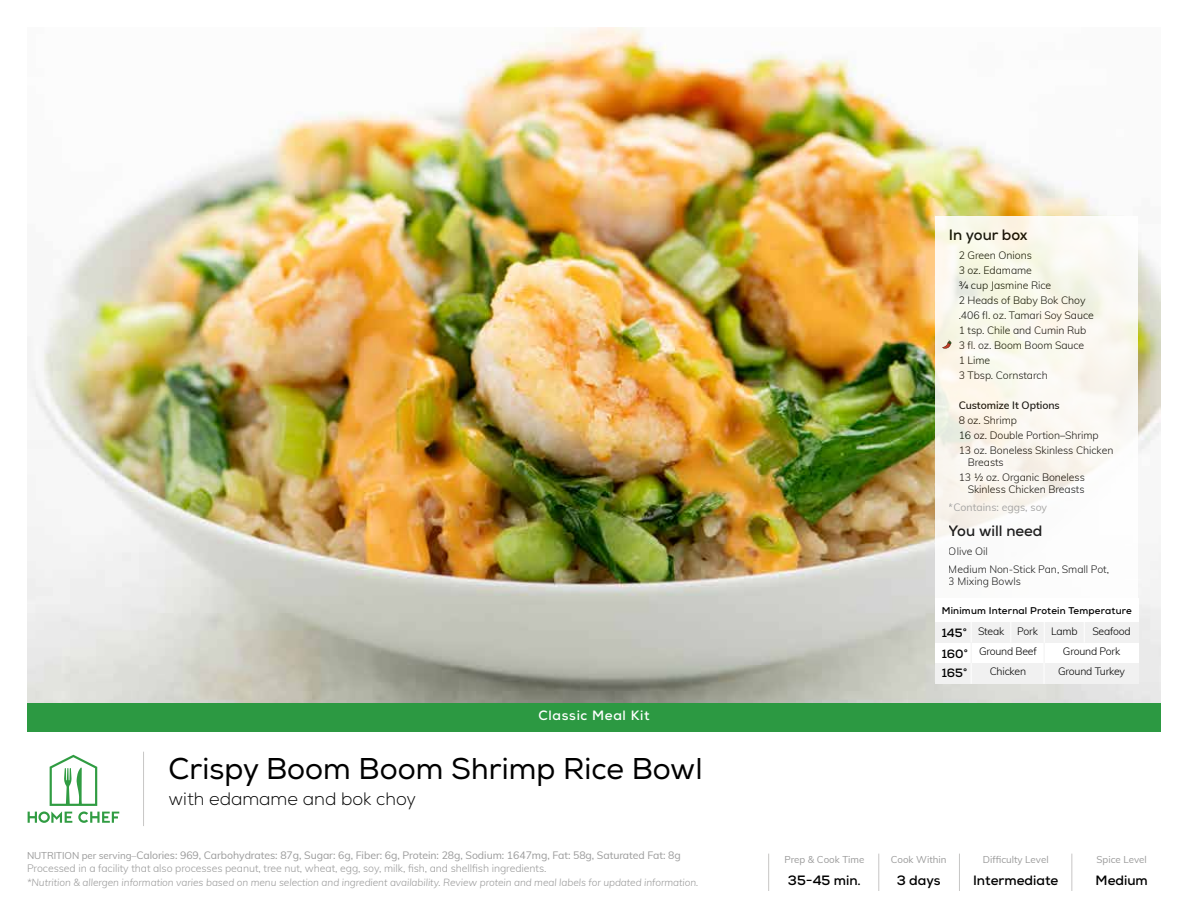
<style>
.page{position:relative;width:1188px;height:918px;background:#fff}
.page>*{position:absolute;margin:0;border:0;box-sizing:border-box;transform-origin:0 0}
.t1{font:30px "Nexa";color:#000}
.t2{font:300 18px "Nexa";color:#000}
.t3{font:700 15px "Nexa";color:#000}
.t4{font:700 13.5px "Nexa";color:#000}
.t5{font:700 13.5px "Nexa";letter-spacing:.05em;color:#fff}
.t6{font:700 12px/20px "Nexa";color:#000;text-align:justify}
.t7{font:300 10.5px/15px "Muli";letter-spacing:-.005em;color:#000}
.t8{font:300 10.5px/13.5px "Muli";letter-spacing:-.005em;color:#9a9a9a}
.t9{font:600 10.5px "Muli";letter-spacing:-.005em;color:#000}
.t10{font:10.5px "Muli";color:#9a9a9a}
.t11{font:italic 300 10.2px "Muli";letter-spacing:-.005em;color:#9a9a9a}
.t12{font:9.75px "Muli";color:#9a9a9a}
.t13{font:700 9.75px "Nexa";letter-spacing:.02em;color:#000}
.s1{font-weight:400;font-size:9.75px}
.s2{font-weight:400}
</style>
<div class="page">
<img style="left:27px;top:27px;width:1134px;height:676px">
<hr style="left:143px;top:752px;width:1px;height:74px;background:#c7c6c5">
<hr style="left:878px;top:854px;width:1px;height:37px;background:#c7c6c5">
<hr style="left:768px;top:854px;width:1px;height:37px;background:#c7c6c5">
<hr style="left:959px;top:854px;width:1px;height:37px;background:#c7c6c5">
<hr style="left:1071px;top:854px;width:1px;height:37px;background:#c7c6c5">
<svg style="left:28px;top:755px;width:91px;height:68px"></svg>
<svg style="left:935px;top:216px;width:203px;height:383px;fill:#fbf9f2"></svg>
<svg style="left:942px;top:340px;width:9px;height:9px"></svg>
<div style="left:935px;top:599px;width:203px;height:85px;background:#fff"></div>
<div style="left:935px;top:663px;width:203px;height:21px;background:#f1f1f1"></div>
<div style="left:935px;top:622px;width:203px;height:21px;background:#f1f1f1"></div>
<div style="left:27px;top:703px;width:1134px;height:28px;background:#2c9942"></div>
<p class="t5" style="left:538px;top:707px;width:113px">Classic Meal Kit</p>
<h1 class="t1" style="left:168px;top:751px;width:536px">Crispy Boom Boom Shrimp Rice Bowl</h1>
<h2 class="t2" style="left:168px;top:788px;width:249px">with edamame and bok choy</h2>
<p class="t8" style="left:27px;top:848px;width:655px"><span class="s1">NUTRITION per serving–</span><span class="s2">Calories: 969, Carbohydrates: 87g, Sugar: 6g, Fiber: 6g, Protein: 28g, Sodium: 1647mg, Fat: 58g, Saturated Fat: 8g<br></span>Processed in a facility that also processes peanut, tree nut, wheat, egg, soy, milk, fish, and shellfish ingredients.</p>
<p class="t11" style="left:27px;top:875px;width:673px">*Nutrition &amp; allergen information varies based on menu selection and ingredient availability. Review protein and meal labels for updated information.</p>
<h3 class="t3" style="left:949px;top:226px;width:80px">In your box</h3>
<p class="t7" style="left:959px;top:247px;width:137px">2 Green Onions<br>3 oz. Edamame<br>¾ cup Jasmine Rice<br>2 Heads of Baby Bok Choy .406 fl. oz. Tamari Soy Sauce<br>1 tsp. Chile and Cumin Rub<br>3 fl. oz. Boom Boom Sauce<br>1 Lime<br>3 Tbsp. Cornstarch</p>
<p class="t9" style="left:959px;top:398px;width:103px">Customize It Options</p>
<p class="t7" style="left:959px;top:412px;width:156px">8 oz. Shrimp<br>16 oz. Double Portion–Shrimp<br>13 oz. Boneless Skinless Chicken</p>
<p class="t7" style="left:959px;top:454px;width:128px;text-indent:9px">Breasts<br>13 ½ oz. Organic Boneless</p>
<p class="t7" style="left:968px;top:481px;width:118px">Skinless Chicken Breasts</p>
<p class="t10" style="left:949px;top:500px;width:100px">*Contains: eggs, soy</p>
<h3 class="t3" style="left:949px;top:521px;width:95px">You will need</h3>
<p class="t7" style="left:949px;top:541px;width:162px;line-height:18.8px">Olive Oil<br>Medium Non-Stick Pan, Small Pot,</p>
<p class="t7" style="left:949px;top:574px;width:74px">3 Mixing Bowls</p>
<p class="t13" style="left:942px;top:604px;width:192px">Minimum Internal Protein Temperature</p>
<p class="t7" style="left:978px;top:623px;width:28px">Steak</p>
<p class="t7" style="left:1051px;top:623px;width:28px">Lamb</p>
<p class="t7" style="left:1092px;top:623px;width:40px">Seafood</p>
<p class="t7" style="left:1058px;top:664px;width:68px">Ground Turkey</p>
<p class="t7" style="left:1017px;top:623px;width:22px">Pork</p>
<p class="t7" style="left:990px;top:664px;width:38px">Chicken</p>
<p class="t6" style="left:942px;top:623px;width:28px">145° 160° 165°</p>
<p class="t7" style="left:979px;top:643px;width:59px">Ground Beef</p>
<p class="t7" style="left:1063px;top:643px;width:59px">Ground Pork</p>
<p class="t12" style="left:784px;top:853px;width:82px">Prep &amp; Cook Time</p>
<p class="t12" style="left:891px;top:853px;width:57px">Cook Within</p>
<p class="t12" style="left:983px;top:853px;width:67px">Difficulty Level</p>
<p class="t12" style="left:1097px;top:853px;width:52px">Spice Level</p>
<p class="t4" style="left:788px;top:872px;width:74px">35-45 min.</p>
<p class="t4" style="left:897px;top:871px;width:45px">3 days</p>
<p class="t4" style="left:973px;top:872px;width:87px">Intermediate</p>
<p class="t4" style="left:1096px;top:872px;width:54px">Medium</p>
</div>
